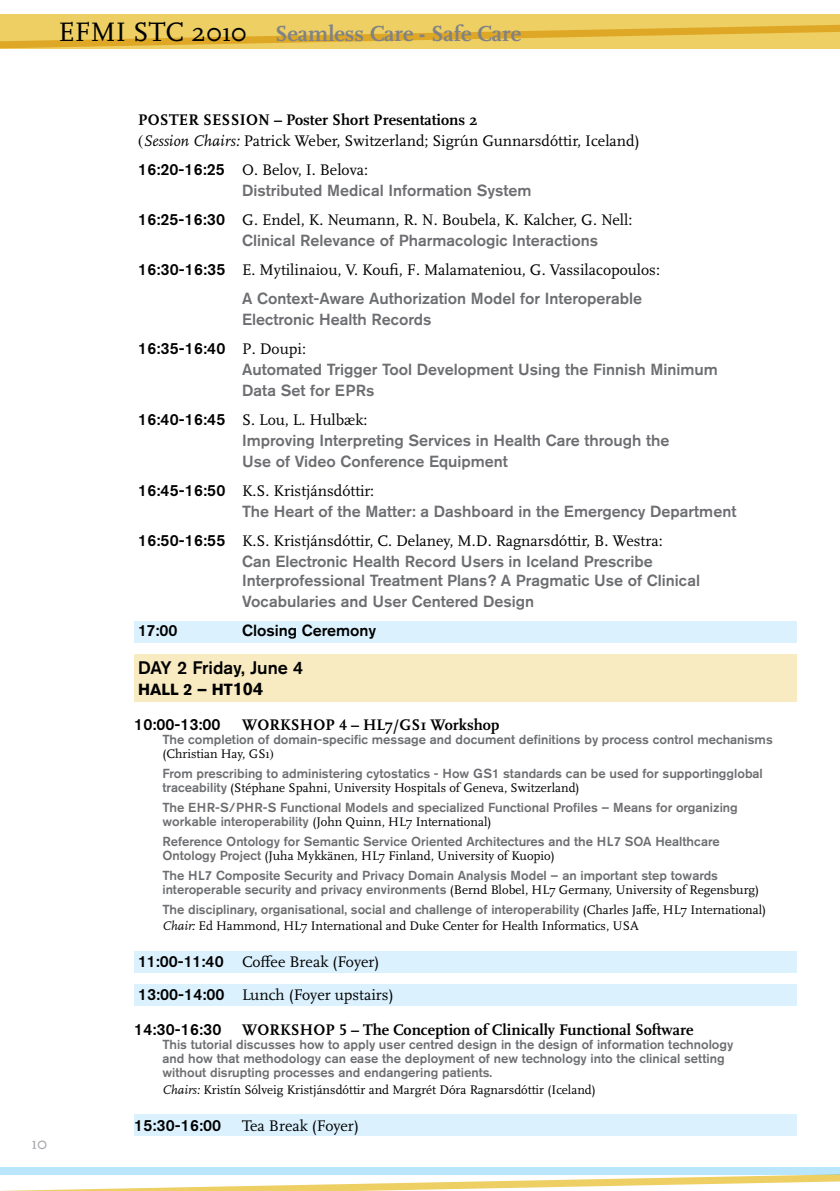
<style>
.page{position:relative;width:840px;height:1191px;background:#fff}
.page>*{position:absolute;margin:0;border:0;box-sizing:border-box;transform-origin:0 0}
.t1{font:700 22.6px "Scala OT";color:#808285}
.t2{font:500 18px "Akzidenz Grotesk BE";color:#000}
.t3{font:18px "Scala OT";color:#a7a9ac}
.t4{font:500 16px/21px "Akzidenz Grotesk BE";color:#6d6e71}
.t5{font:16px/21px "Scala OT";color:#000}
.t6{font:700 16px "Scala OT";color:#000}
.t7{font:500 16px/35px "Akzidenz Grotesk BE";color:#000}
.t8{font:500 13px/14px "Akzidenz Grotesk BE";color:#6d6e71}
.t9{font:13px "Scala OT";color:#000}
.s1{font-weight:400;font-size:27.8px;color:#000}
.s2{font-weight:700}
.s3{font-family:"Times"}
.s4{font-style:italic}
.s5{font-family:"Akzidenz Grotesk BE";font-weight:500}
.s6{color:#000}
.s7{font-family:"Scala OT";font-weight:400;color:#000}
.s8{font-weight:700;font-size:18px}
.s9{font-family:"Akzidenz Grotesk BE";font-weight:500;color:#6d6e71}
</style>
<div class="page">
<svg style="left:0;top:14px;width:839px;height:35px;background:#eac756"></svg>
<svg style="left:0;top:1174px;width:839px;height:17px"></svg>
<div style="left:0;top:1167px;width:839px;height:7px;background:#b9e6fa"></div>
<div style="left:134px;top:621px;width:662px;height:21px;background:#dbf1fd"></div>
<div style="left:134px;top:951px;width:662px;height:21px;background:#dbf1fd"></div>
<div style="left:134px;top:984px;width:662px;height:21px;background:#dbf1fd"></div>
<div style="left:134px;top:1114px;width:662px;height:22px;background:#dbf1fd"></div>
<div style="left:134px;top:653px;width:662px;height:48px;background:#f8eac1"></div>
<h1 class="t1" style="left:59px;top:21px;width:464px"><span class="s1">EFMI STC 2010</span> Seamless Care - Safe Care</h1>
<h2 class="t3" style="left:32px;top:1133px;width:17px">10</h2>
<p class="t5" style="left:138px;top:110px;width:503px"><span class="s2">Poster Sessi on – Poster Short Presentations 2<br></span><span class="s3">(</span><span class="s4">Session Chairs:</span> Patrick Weber, Switzerland; Sigrún Gunnarsdóttir, Iceland)</p>
<p class="t5" style="left:138px;top:160px;width:231px"><span class="s5">16:20-16:25</span> O. Belov, I. Belova:</p>
<p class="t4" style="left:242px;top:180px;width:291px">Distributed Medical Information System</p>
<p class="t5" style="left:138px;top:210px;width:495px"><span class="s5">16:25-16:30</span> G. Endel, K. Neumann, R. N. Boubela, K. Kalcher, G. Nell:</p>
<p class="t4" style="left:242px;top:230px;width:357px">Clinical Relevance of Pharmacologic Interactions</p>
<p class="t5" style="left:138px;top:260px;width:523px"><span class="s5">16:30-16:35</span> E. Mytilinaiou, V. Koufi, F. Malamateniou, G. Vassilacopoulos:</p>
<p class="t4" style="left:242px;top:288px;width:401px">A Context-Aware Authorization Model for Interoperable<br>Electronic Health Records</p>
<p class="t4" style="left:242px;top:338px;width:477px;text-indent:-104px"><span class="s6">16:35-16:40</span> <span class="s7">P. Doupi:<br></span>Automated Trigger Tool Development Using the Finnish Minimum<br>Data Set for EPRs</p>
<p class="t5" style="left:138px;top:410px;width:231px"><span class="s5">16:40-16:45</span> S. Lou, L. Hulbæk:</p>
<p class="t4" style="left:242px;top:430px;width:428px">Improving Interpreting Services in Health Care through the<br>Use of Video Conference Equipment</p>
<p class="t5" style="left:138px;top:481px;width:237px"><span class="s5">16:45-16:50</span> K.S. Kristjánsdóttir:</p>
<p class="t4" style="left:242px;top:501px;width:495px">The Heart of the Matter: a Dashboard in the Emergency Department</p>
<p class="t5" style="left:138px;top:531px;width:526px"><span class="s5">16:50-16:55</span> K.S. Kristjánsdóttir, C. Delaney, M.D. Ragnarsdóttir, B. Westra:</p>
<p class="t4" style="left:242px;top:552px;width:459px;line-height:19px">Can Electronic Health Record Users in Iceland Prescribe<br>Interprofessional Treatment Plans? A Pragmatic Use of Clinical</p>
<p class="t4" style="left:242px;top:591px;width:293px">Vocabularies and User Centered Design</p>
<p class="t7" style="left:138px;top:613px;width:41px">17:00</p>
<p class="t7" style="left:242px;top:613px;width:135px">Closing Ceremony</p>
<h2 class="t2" style="left:138px;top:656px;width:167px">DAY 2 Friday, June 4</h2>
<p class="t7" style="left:134px;top:671px;width:131px"><span class="s2">Hall 2 – HT</span><span class="s8">104<br></span>10:00-13:00</p>
<p class="t6" style="left:242px;top:715px;width:50px">Worksh</p>
<p class="t6" style="left:313px;top:715px;width:187px">op 4 – HL7/GS1 Workshop</p>
<p class="t8" style="left:162px;top:732px;width:611px">The completion of domain-specific message and document definitions by process control mechanisms</p>
<p class="t9" style="left:162px;top:746px;width:113px">(Christian Hay, GS1<span class="s3">)</span></p>
<p class="t8" style="left:162px;top:766px;width:601px">From prescribing to administering cytostatics - How GS1 standards can be used for supportingglobal</p>
<p class="t9" style="left:162px;top:780px;width:418px"><span class="s9">traceability</span> (Stéphane Spahni, University Hospitals of Geneva, Switzerland)</p>
<p class="t8" style="left:162px;top:800px;width:576px">The EHR-S/PHR-S Functional Models and specialized Functional Profiles – Means for organizing</p>
<p class="t9" style="left:162px;top:814px;width:330px"><span class="s9">workable interoperability</span> (John Quinn, HL7 International)</p>
<p class="t8" style="left:162px;top:834px;width:558px">Reference Ontology for Semantic Service Oriented Architectures and the HL7 SOA Healthcare</p>
<p class="t9" style="left:162px;top:848px;width:394px"><span class="s9">Ontology Project</span> (Juha Mykkänen, HL7 Finland, University of Kuopio)</p>
<p class="t8" style="left:162px;top:868px;width:557px">The HL7 Composite Security and Privacy Domain Analysis Model – an important step towards</p>
<p class="t9" style="left:162px;top:882px;width:598px"><span class="s9">interoperable security and privacy environments</span> (Bernd Blobel, HL7 Germany, University of Regensburg)</p>
<p class="t8" style="left:162px;top:902px;width:605px">The disciplinary, organisational, social and challenge of interoperability <span class="s7">(Charles Jaffe, HL7 International)</span></p>
<p class="t9" style="left:162px;top:918px;width:477px"><span class="s4">Chair:</span> Ed Hammond, HL7 International and Duke Center for Health Informatics, USA</p>
<p class="t5" style="left:138px;top:945px;width:257px;line-height:33px"><span class="s5">11:00-11:40</span> Coffee Break (Foyer)<br><span class="s5">13:00-14:00</span> Lunch (Foyer upstairs)</p>
<p class="t7" style="left:134px;top:1011px;width:89px">14:30-16:30</p>
<p class="t6" style="left:242px;top:1020px;width:50px">Worksh</p>
<p class="t6" style="left:313px;top:1020px;width:381px">op 5 – The Conception of Clinically Functional Software</p>
<p class="t8" style="left:162px;top:1037px;width:572px">This tutorial discusses how to apply user centred design in the design of information technology and how that methodology can ease the deployment of new technology into the clinical setting without disrupting processes and endangering patients.</p>
<p class="t9" style="left:162px;top:1082px;width:434px"><span class="s4">Chairs:</span> Kristín Sólveig Kristjánsdóttir and Margrét Dóra Ragnarsdóttir (Iceland)</p>
<p class="t7" style="left:134px;top:1107px;width:88px">15:30-16:00</p>
<p class="t5" style="left:242px;top:1115px;width:118px">Tea Break (Foyer)</p>
</div>
